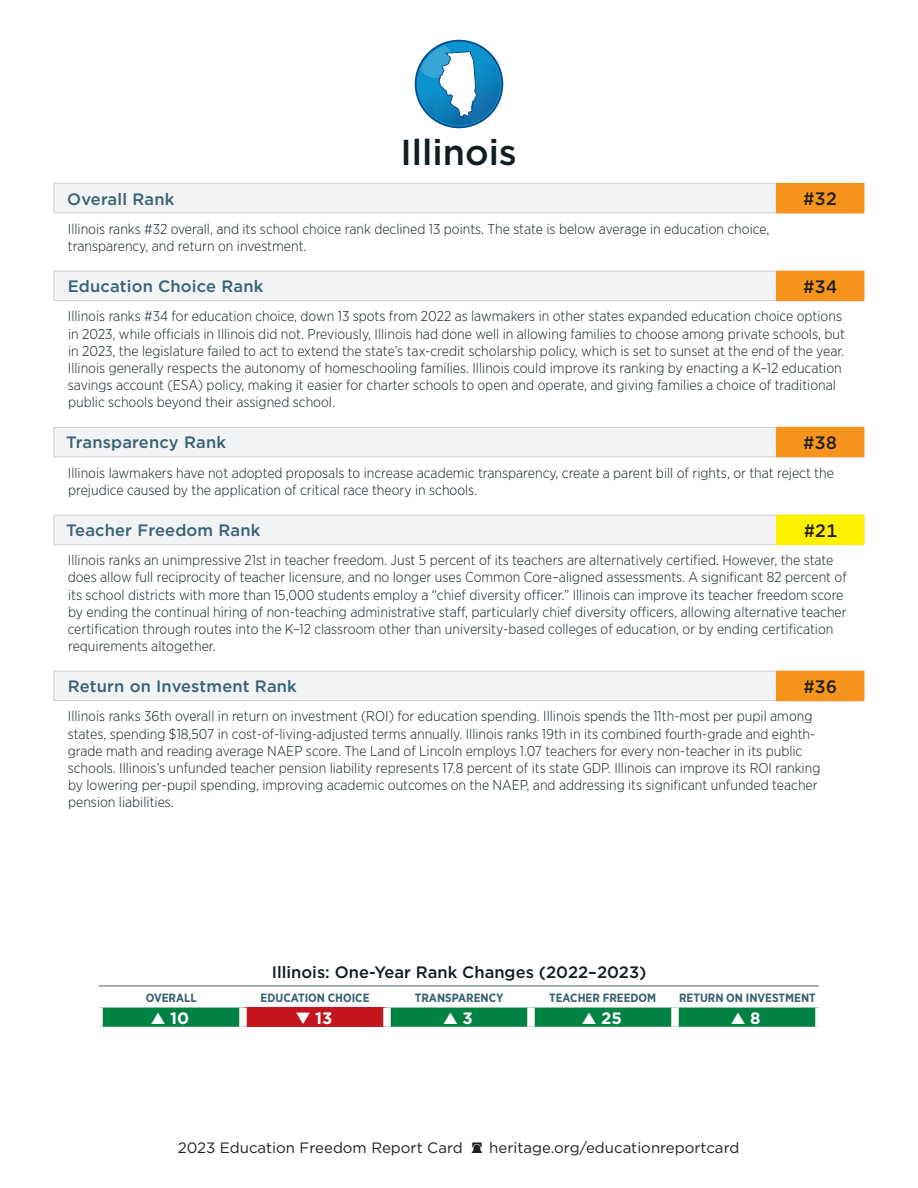
<style>
.page{position:relative;width:918px;height:1188px;background:#fff}
.page>*{position:absolute;margin:0;border:0;box-sizing:border-box;transform-origin:0 0}
.Header___STATE_NAME{font:500 36px "Gotham";color:#111d22}
.Rank_Number___BLACK{font:500 18px "Gotham";letter-spacing:.025em;color:#231f20}
.Header___RANK{font:500 16.5px "Gotham";letter-spacing:.01em;color:#386274}
.Rank_Changes___HEADER{font:500 16.5px "Gotham";color:#111d22}
.Rank{font:700 16.5px "Gotham";color:#fff}
.t1{font:15px "Gotham";color:#231f20}
.Body_Text{font:300 14.25px/17.1px "Gotham Narrow";color:#111d22}
.Rank_Category{font:700 12px "Gotham Narrow";color:#386274}
.s1{font-family:"THF";font-size:10.5px}
</style>
<div class="page">
<div style="left:103px;top:1008px;width:712px;height:19px;background:#008242"></div>
<div style="left:243px;top:1008px;width:144px;height:19px;background:#c4161c"></div>
<hr style="left:99px;top:986px;width:144px;height:1px;background:#386274">
<hr style="left:243px;top:986px;width:144px;height:1px;background:#386274">
<hr style="left:387px;top:986px;width:144px;height:1px;background:#386274">
<hr style="left:531px;top:986px;width:144px;height:1px;background:#386274">
<hr style="left:675px;top:986px;width:144px;height:1px;background:#386274">
<div style="left:239px;top:1008px;width:8px;height:19px;background:#fff"></div>
<div style="left:383px;top:1008px;width:8px;height:19px;background:#fff"></div>
<div style="left:527px;top:1008px;width:8px;height:19px;background:#fff"></div>
<div style="left:671px;top:1008px;width:8px;height:19px;background:#fff"></div>
<div style="left:54px;top:183px;width:736px;height:30px;background:#f2f3f4"></div>
<div style="left:54px;top:183px;width:810px;height:30px;border:1px solid #d1d2d4"></div>
<div style="left:54px;top:271px;width:736px;height:30px;background:#f2f3f4"></div>
<div style="left:54px;top:271px;width:810px;height:30px;border:1px solid #d1d2d4"></div>
<div style="left:54px;top:427px;width:736px;height:30px;background:#f2f3f4"></div>
<div style="left:54px;top:427px;width:810px;height:30px;border:1px solid #d1d2d4"></div>
<div style="left:54px;top:515px;width:736px;height:30px;background:#f2f3f4"></div>
<div style="left:54px;top:515px;width:810px;height:30px;border:1px solid #d1d2d4"></div>
<div style="left:54px;top:671px;width:736px;height:30px;background:#f2f3f4"></div>
<div style="left:54px;top:671px;width:810px;height:30px;border:1px solid #d1d2d4"></div>
<div style="left:776px;top:183px;width:88px;height:30px;background:#f7941d"></div>
<div style="left:776px;top:271px;width:88px;height:30px;background:#f7941d"></div>
<div style="left:776px;top:427px;width:88px;height:30px;background:#f7941d"></div>
<div style="left:776px;top:515px;width:88px;height:30px;background:#fff200"></div>
<div style="left:776px;top:671px;width:88px;height:30px;background:#f7941d"></div>
<div style="left:415px;top:40px;width:88px;height:88px;border:2px solid #0d4d8c;border-radius:50%"></div>
<svg style="left:420px;top:45px;width:80px;height:80px"></svg>
<p class="Header___STATE_NAME" style="left:400px;top:129px;width:118px">Illinois</p>
<p class="Header___RANK" style="left:67px;top:188px;width:109px">Overall Rank</p>
<p class="Body_Text" style="left:68px;top:220px;width:703px">Illinois ranks #32 overall, and its school choice rank declined 13 points. The state is below average in education choice, transparency, and return on investment.</p>
<p class="Header___RANK" style="left:68px;top:276px;width:197px">Education Choice Rank</p>
<p class="Body_Text" style="left:68px;top:308px;width:779px">Illinois ranks #34 for education choice, down 13 spots from 2022 as lawmakers in other states expanded education choice options in 2023, while officials in Illinois did not. Previously, Illinois had done well in allowing families to choose among private schools, but in 2023, the legislature failed to act to extend the state’s tax-credit scholarship policy, which is set to sunset at the end of the year.<br>Illinois generally respects the autonomy of homeschooling families. Illinois could improve its ranking by enacting a K–12 education savings account (ESA) policy, making it easier for charter schools to open and operate, and giving families a choice of traditional public schools beyond their assigned school.</p>
<p class="Header___RANK" style="left:66px;top:432px;width:161px">Transparency Rank</p>
<p class="Body_Text" style="left:68px;top:464px;width:768px">Illinois lawmakers have not adopted proposals to increase academic transparency, create a parent bill of rights, or that reject the prejudice caused by the application of critical race theory in schools.</p>
<p class="Header___RANK" style="left:66px;top:520px;width:196px">Teacher Freedom Rank</p>
<p class="Body_Text" style="left:68px;top:551px;width:781px">Illinois ranks an unimpressive 21st in teacher freedom. Just 5 percent of its teachers are alternatively certified. However, the state does allow full reciprocity of teacher licensure, and no longer uses Common Core–aligned assessments. A significant 82 percent of its school districts with more than 15,000 students employ a “chief diversity officer.” Illinois can improve its teacher freedom score by ending the continual hiring of non-teaching administrative staff, particularly chief diversity officers, allowing alternative teacher certification through routes into the K–12 classroom other than university-based colleges of education, or by ending certification requirements altogether.</p>
<p class="Header___RANK" style="left:68px;top:676px;width:231px">Return on Investment Rank</p>
<p class="Body_Text" style="left:68px;top:708px;width:754px">Illinois ranks 36th overall in return on investment (ROI) for education spending. Illinois spends the 11th-most per pupil among states, spending $18,507 in cost-of-living-adjusted terms annually. Illinois ranks 19th in its combined fourth-grade and eighth&shy;grade math and reading average NAEP score. The Land of Lincoln employs 1.07 teachers for every non-teacher in its public schools. Illinois’s unfunded teacher pension liability represents 17.8 percent of its state GDP. Illinois can improve its ROI ranking by lowering per-pupil spending, improving academic outcomes on the NAEP, and addressing its significant unfunded teacher pension liabilities.</p>
<p class="Rank_Number___BLACK" style="left:804px;top:187px;width:35px">#32</p>
<p class="Rank_Number___BLACK" style="left:804px;top:275px;width:35px">#34</p>
<p class="Rank_Number___BLACK" style="left:804px;top:431px;width:35px">#38</p>
<p class="Rank_Number___BLACK" style="left:804px;top:519px;width:35px">#21</p>
<p class="Rank_Number___BLACK" style="left:804px;top:675px;width:35px">#36</p>
<p class="Rank_Changes___HEADER" style="left:272px;top:962px;width:376px">Illinois: One-Year Rank Changes (2022–2023)</p>
<p class="Rank_Category" style="left:146px;top:990px;width:52px">OVERALL</p>
<p class="Rank_Category" style="left:261px;top:990px;width:110px">EDUCATION CHOICE</p>
<p class="Rank_Category" style="left:415px;top:990px;width:90px">TRANSPARENCY</p>
<p class="Rank_Category" style="left:549px;top:990px;width:109px">TEACHER FREEDOM</p>
<p class="Rank_Category" style="left:679px;top:990px;width:138px">RETURN ON INVESTMENT</p>
<p class="Rank" style="left:151px;top:1007px;width:40px">▲ 10</p>
<p class="Rank" style="left:296px;top:1007px;width:38px">▼ 13</p>
<p class="Rank" style="left:443px;top:1007px;width:31px">▲ 3</p>
<p class="Rank" style="left:582px;top:1007px;width:41px">▲ 25</p>
<p class="Rank" style="left:731px;top:1007px;width:31px">▲ 8</p>
<p class="t1" style="left:178px;top:1139px;width:563px">2023 Education Freedom Report Card <span class="s1">A</span> heritage.org/educationreportcard</p>
</div>
